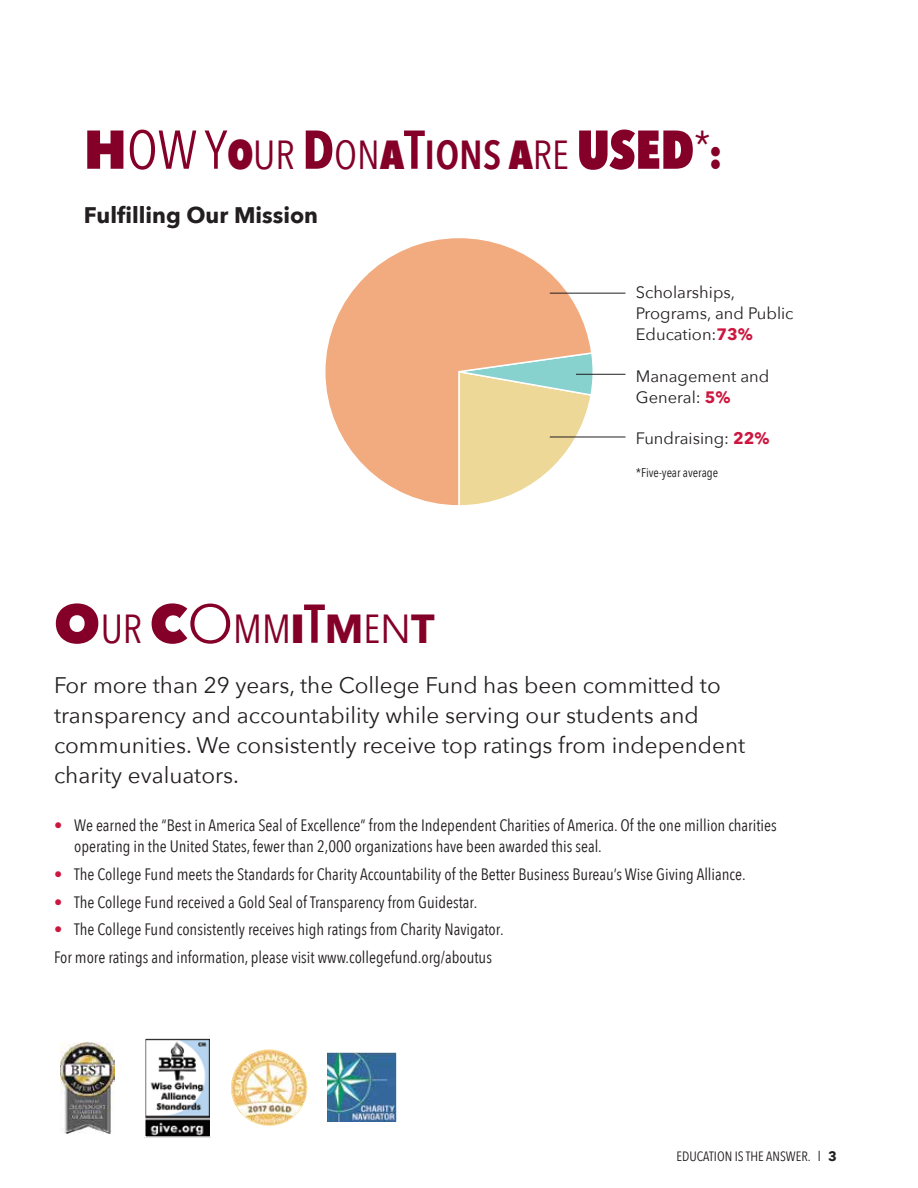
<style>
.page{position:relative;width:918px;height:1188px;background:#fff}
.page>*{position:absolute;margin:0;border:0;box-sizing:border-box;transform-origin:0 0}
.t1{font:40.5px "Avenir Next Condensed";color:#840029}
.t2{font:22.5px/30px "Avenir Next";color:#231f20}
.t3{font:700 22.5px "Avenir Next";color:#231f20}
.t4{font:16.5px/21px "Avenir Next Condensed";color:#231f20}
.t5{font:16.5px/21px "Avenir Next";color:#231f20}
.t6{font:13.5px "Avenir Next Condensed";color:#231f20}
.t7{font:12.75px "Avenir Next Condensed";color:#231f20}
.s1{font-family:"Avenir Next";font-weight:800;font-size:54px}
.s2{font-size:54px}
.s3{font-weight:800}
.s4{font-weight:700;font-size:54px}
.s5{font-weight:600;font-size:54px}
.s6{font-weight:600}
.s7{font-weight:800;font-size:54px}
.s8{font-weight:700;color:#cd163f}
.s9{font-family:"Avenir Next";font-size:54px}
.s10{font-family:"Avenir Next";font-weight:700}
.s11{font-family:"Avenir Next"}
.s12{color:#cd163f}
</style>
<div class="page">
<svg style="left:325px;top:238px;width:269px;height:268px"></svg>
<img style="left:328px;top:1054px;width:67px;height:67px">
<div style="left:326px;top:1052px;width:71px;height:71px;border:1px solid #fff"></div>
<img style="left:61px;top:1042px;width:54px;height:91px">
<hr style="left:550px;top:293px;width:75px;height:1px;background:#231f20">
<hr style="left:576px;top:374px;width:49px;height:1px;background:#231f20">
<hr style="left:550px;top:437px;width:75px;height:1px;background:#231f20">
<img style="left:147px;top:1040px;width:61px;height:95px">
<div style="left:144px;top:1037px;width:67px;height:101px;border:2px solid #fff"></div>
<img style="left:230px;top:1049px;width:78px;height:77px;border-radius:39px">
<div style="left:230px;top:1048px;width:79px;height:79px;border:2px solid #fff;border-radius:50%"></div>
<h1 class="t1" style="left:84px;top:120px;width:640px"><span class="s1">H</span><span class="s2">OWY</span><span class="s3">O</span>UR <span class="s4">D</span>ON<span class="s3">A</span><span class="s5">T</span><span class="s6">IONS</span> <span class="s3">A</span>RE <span class="s7">USED</span><sup>*</sup><span class="s3">:</span></h1>
<h2 class="t3" style="left:84px;top:195px;width:236px">Fulfilling Our Mission</h2>
<p class="t5" style="left:636px;top:281px;width:159px">Scholarships,<br>Programs, and Public<br>Education:<span class="s8">73%</span></p>
<p class="t5" style="left:636px;top:365px;width:135px">Management and<br>General: <span class="s8">5%</span></p>
<p class="t5" style="left:636px;top:427px;width:135px">Fundraising: <span class="s8">22%</span></p>
<p class="t7" style="left:636px;top:462px;width:84px">*Five-year average</p>
<h1 class="t1" style="left:54px;top:594px;width:382px"><span class="s1">O</span>UR <span class="s1">C</span><span class="s9">O</span>MM<span class="s3">I</span><span class="s5">T</span><span class="s10">M</span>E<span class="s11">N</span><span class="s10">T</span></h1>
<h2 class="t2" style="left:54px;top:669px;width:693px">For more than 29 years, the College Fund has been committed to transparency and accountability while serving our students and communities. We consistently receive top ratings from independent charity evaluators.</h2>
<p class="t4" style="left:74px;top:814px;width:704px;text-indent:-20px"><span class="s12">•</span> We earned the “Best in America Seal of Excellence” from the Independent Charities of America. Of the one million charities operating in the United States, fewer than 2,000 organizations have been awarded this seal.</p>
<p class="t4" style="left:54px;top:863px;width:693px"><span class="s12">•</span> The College Fund meets the Standards for Charity Accountability of the Better Business Bureau’s Wise Giving Alliance.</p>
<p class="t4" style="left:54px;top:890px;width:425px"><span class="s12">•</span> The College Fund received a Gold Seal of Transparency from Guidestar.</p>
<p class="t4" style="left:54px;top:915px;width:451px;line-height:27.8px"><span class="s12">•</span> The College Fund consistently receives high ratings from Charity Navigator.<br>For more ratings and information, please visit www.collegefund.org/aboutus</p>
<p class="t6" style="left:677px;top:1145px;width:162px">EDUCATION IS THE ANSWER. l <span class="s10">3</span></p>
</div>
